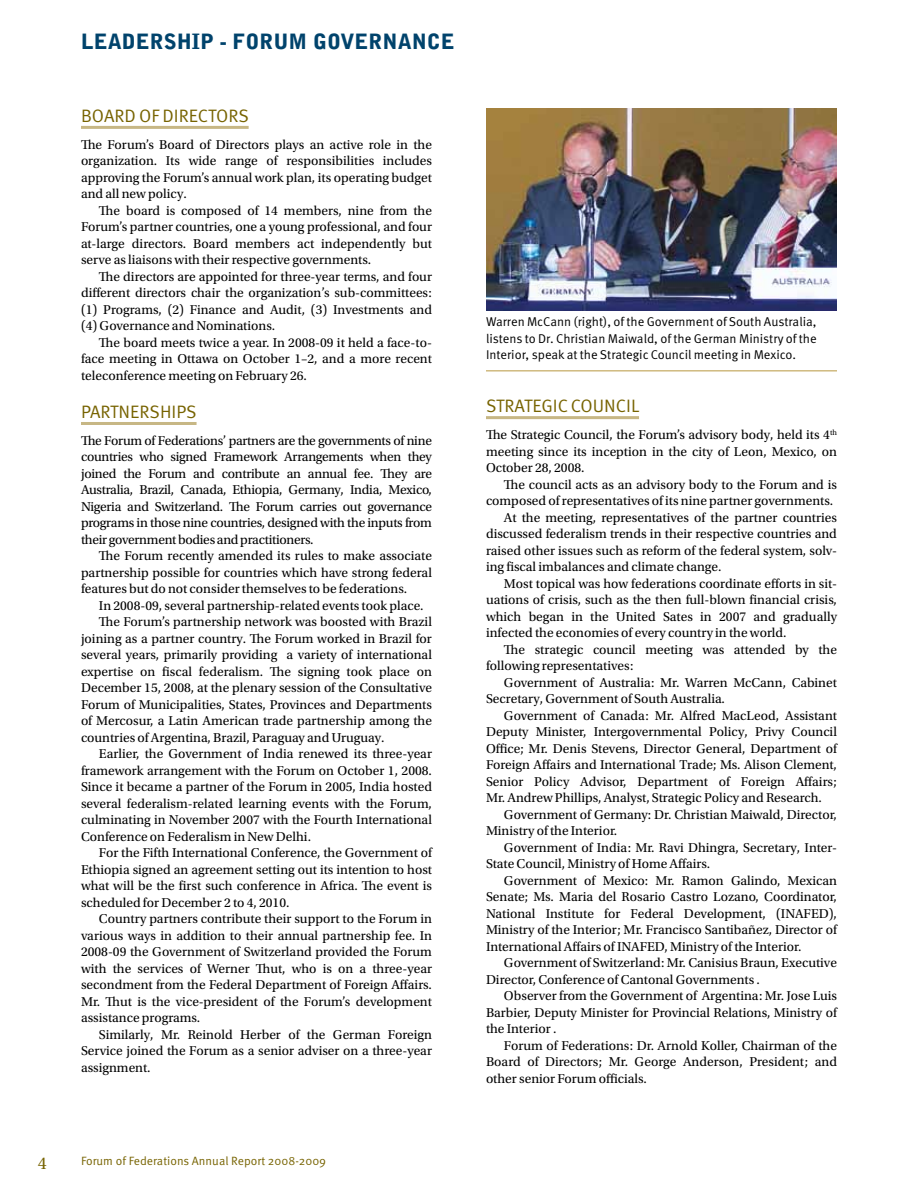
<style>
.page{position:relative;width:918px;height:1188px;background:#fff}
.page>*{position:absolute;margin:0;border:0;box-sizing:border-box;transform-origin:0 0}
.t1{font:900 21px "Bell Gothic Std";color:#00436c}
.t2{font:18px "Meta OT";color:#776300}
.t3{font:18px "Utopia Std";color:#776300}
.t4{font:13.5px/16.5px "Utopia Std";color:#000;text-align:justify}
.t5{font:12.75px/16.5px "Meta OT";color:#000;text-align:justify}
.t6{font:12px "Meta OT";color:#776300}
</style>
<div class="page">
<hr style="left:81px;top:126px;width:168px;height:3px;background:#c7b785">
<hr style="left:81px;top:422px;width:116px;height:3px;background:#c7b785">
<hr style="left:486px;top:416px;width:153px;height:3px;background:#c7b785">
<hr style="left:486px;top:370px;width:351px;height:2px;background:#d0ba7f">
<img style="left:486px;top:108px;width:351px;height:202px">
<h1 class="t1" style="left:81px;top:30px;width:375px">LEADERSHIP - FORUM G OVERNANC E</h1>
<h2 class="t2" style="left:81px;top:105px;width:23px">Board</h2>
<h2 class="t2" style="left:139px;top:105px;width:51px">of Directors</h2>
<p class="t4" style="left:81px;top:136px;width:353px">The Forum’s Board of Directors plays an active role in the organization. Its wide range of responsibilities includes approving the Forum’s annual work plan, its operating budget and all new policy.</p>
<p class="t4" style="left:81px;top:202px;width:353px;text-indent:18px">The board is composed of 14 members, nine from the Forum’s partner countries, one a young professional, and four at-large directors. Board members act independently but serve as liaisons with their respective governments.</p>
<p class="t4" style="left:81px;top:268px;width:353px;text-indent:18px">The directors are appointed for three-year terms, and four different directors chair the organization’s sub-committees: (1) Programs, (2) Finance and Audit, (3) Investments and (4) Governance and Nominations.</p>
<p class="t4" style="left:81px;top:334px;width:353px;text-indent:18px">The board meets twice a year. In 2008-09 it held a face-to&shy;face meeting in Ottawa on October 1–2, and a more recent teleconference meeting on February 26.</p>
<h2 class="t2" style="left:81px;top:401px;width:20px">Partners</h2>
<h2 class="t2" style="left:160px;top:401px;width:27px">hips</h2>
<p class="t4" style="left:81px;top:433px;width:353px">The Forum of Federations’ partners are the governments of nine countries who signed Framework Arrangements when they joined the Forum and contribute an annual fee. They are Australia, Brazil, Canada, Ethiopia, Germany, India, Mexico, Nigeria and Switzerland. The Forum carries out governance programs in those nine countries, designed with the inputs from their government bodies and practitioners.</p>
<p class="t4" style="left:81px;top:548px;width:353px;text-indent:18px">The Forum recently amended its rules to make associate partnership possible for countries which have strong federal features but do not consider themselves to be federations.</p>
<p class="t4" style="left:99px;top:598px;width:326px">In 2008-09, several partnership-related events took place.</p>
<p class="t4" style="left:99px;top:614px;width:334px">The Forum’s partnership network was boosted with Brazil</p>
<p class="t4" style="left:81px;top:631px;width:352px">joining as a partner country. The Forum worked in Brazil for</p>
<p class="t4" style="left:81px;top:647px;width:352px">several years, primarily providing a variety of international</p>
<p class="t4" style="left:81px;top:664px;width:352px">expertise on fiscal federalism. The signing took place on</p>
<p class="t4" style="left:81px;top:680px;width:352px">December 15, 2008, at the plenary session of the Consultative</p>
<p class="t4" style="left:81px;top:697px;width:353px">Forum of Municipalities, States, Provinces and Departments</p>
<p class="t4" style="left:81px;top:713px;width:353px">of Mercosur, a Latin American trade partnership among the</p>
<p class="t4" style="left:81px;top:730px;width:305px">countries of Argentina, Brazil, Paraguay and Uruguay.</p>
<p class="t4" style="left:99px;top:746px;width:335px">Earlier, the Government of India renewed its three-year</p>
<p class="t4" style="left:81px;top:763px;width:352px">framework arrangement with the Forum on October 1, 2008.</p>
<p class="t4" style="left:81px;top:779px;width:353px">Since it became a partner of the Forum in 2005, India hosted</p>
<p class="t4" style="left:81px;top:796px;width:352px">several federalism-related learning events with the Forum,</p>
<p class="t4" style="left:81px;top:812px;width:352px">culminating in November 2007 with the Fourth International</p>
<p class="t4" style="left:81px;top:829px;width:232px">Conference on Federalism in New Delhi.</p>
<p class="t4" style="left:99px;top:845px;width:334px">For the Fifth International Conference, the Government of</p>
<p class="t4" style="left:81px;top:862px;width:353px">Ethiopia signed an agreement setting out its intention to host</p>
<p class="t4" style="left:81px;top:878px;width:352px">what will be the first such conference in Africa. The event is</p>
<p class="t4" style="left:81px;top:895px;width:210px">scheduled for December 2 to 4, 2010.</p>
<p class="t4" style="left:99px;top:911px;width:335px">Country partners contribute their support to the Forum in</p>
<p class="t4" style="left:81px;top:928px;width:352px">various ways in addition to their annual partnership fee. In</p>
<p class="t4" style="left:81px;top:944px;width:353px">2008-09 the Government of Switzerland provided the Forum</p>
<p class="t4" style="left:81px;top:960px;width:353px">with the services of Werner Thut, who is on a three-year</p>
<p class="t4" style="left:81px;top:977px;width:352px">secondment from the Federal Department of Foreign Affairs.</p>
<p class="t4" style="left:81px;top:993px;width:352px">Mr. Thut is the vice-president of the Forum’s development</p>
<p class="t4" style="left:81px;top:1010px;width:121px">assistance programs.</p>
<p class="t4" style="left:99px;top:1026px;width:334px">Similarly, Mr. Reinold Herber of the German Foreign</p>
<p class="t4" style="left:81px;top:1043px;width:352px">Service joined the Forum as a senior adviser on a three-year</p>
<p class="t4" style="left:81px;top:1059px;width:71px">assignment.</p>
<h2 class="t3" style="left:38px;top:1153px;width:10px">4</h2>
<p class="t6" style="left:81px;top:1153px;width:247px">Forum of Federations Annual Report 2008-2009</p>
<p class="t5" style="left:486px;top:314px;width:332px">Warren McCann (right), of the Government of South Australia, listens to Dr. Christian Maiwald, of the German Ministry of the I nterior, speak at the Strategic Council meeting in Mexico.</p>
<h2 class="t2" style="left:486px;top:395px;width:21px">Strateg</h2>
<h2 class="t2" style="left:553px;top:395px;width:85px">ic Council</h2>
<p class="t4" style="left:486px;top:427px;width:353px">The Strategic Council, the Forum’s advisory body, held its 4<sup>th </sup>meeting since its inception in the city of Leon, Mexico, on October 28, 2008.</p>
<p class="t4" style="left:504px;top:476px;width:334px">The council acts as an advisory body to the Forum and is</p>
<p class="t4" style="left:486px;top:493px;width:349px">composed of representatives of its nine partner governments.</p>
<p class="t4" style="left:504px;top:509px;width:334px">At the meeting, representatives of the partner countries</p>
<p class="t4" style="left:486px;top:526px;width:352px">discussed federalism trends in their respective countries and</p>
<p class="t4" style="left:486px;top:542px;width:352px">raised other issues such as reform of the federal system, solv-</p>
<p class="t4" style="left:486px;top:559px;width:237px">ing fiscal imbalances and climate change.</p>
<p class="t4" style="left:504px;top:575px;width:335px">Most topical was how federations coordinate efforts in sit-</p>
<p class="t4" style="left:486px;top:592px;width:353px">uations of crisis, such as the then full-blown financial crisis,</p>
<p class="t4" style="left:486px;top:608px;width:353px">which began in the United Sates in 2007 and gradually</p>
<p class="t4" style="left:486px;top:625px;width:302px">infected the economies of every country in the world.</p>
<p class="t4" style="left:504px;top:641px;width:335px">The strategic council meeting was attended by the</p>
<p class="t4" style="left:486px;top:658px;width:149px">following representatives:</p>
<p class="t4" style="left:504px;top:674px;width:334px">Government of Australia: Mr. Warren McCann, Cabinet</p>
<p class="t4" style="left:486px;top:691px;width:241px">Secretary, Government of South Australia.</p>
<p class="t4" style="left:504px;top:707px;width:335px">Government of Canada: Mr. Alfred MacLeod, Assistant</p>
<p class="t4" style="left:486px;top:724px;width:352px">Deputy Minister, Intergovernmental Policy, Privy Council</p>
<p class="t4" style="left:486px;top:740px;width:353px">Office; Mr. Denis Stevens, Director General, Department of</p>
<p class="t4" style="left:486px;top:757px;width:353px">Foreign Affairs and International Trade; Ms. Alison Clement,</p>
<p class="t4" style="left:486px;top:773px;width:352px">Senior Policy Advisor, Department of Foreign Affairs;</p>
<p class="t4" style="left:486px;top:790px;width:337px">Mr. Andrew Phillips, Analyst, Strategic Policy and Research.</p>
<p class="t4" style="left:504px;top:806px;width:335px">Government of Germany: Dr. Christian Maiwald, Director,</p>
<p class="t4" style="left:486px;top:823px;width:133px">Ministry of the Interior.</p>
<p class="t4" style="left:504px;top:839px;width:335px">Government of India: Mr. Ravi Dhingra, Secretary, Inter-</p>
<p class="t4" style="left:486px;top:856px;width:226px">State Council, Ministry of Home Affairs.</p>
<p class="t4" style="left:504px;top:872px;width:334px">Government of Mexico: Mr. Ramon Galindo, Mexican</p>
<p class="t4" style="left:486px;top:889px;width:353px">Senate; Ms. Maria del Rosario Castro Lozano, Coordinator,</p>
<p class="t4" style="left:486px;top:905px;width:352px">National Institute for Federal Development, (INAFED),</p>
<p class="t4" style="left:486px;top:922px;width:353px">Ministry of the Interior; Mr. Francisco Santibañez, Director of</p>
<p class="t4" style="left:486px;top:938px;width:317px">International Affairs of INAFED, Ministry of the Interior.</p>
<p class="t4" style="left:504px;top:955px;width:334px">Government of Switzerland: Mr. Canisius Braun, Executive</p>
<p class="t4" style="left:486px;top:971px;width:275px">Director, Conference of Cantonal Governments .</p>
<p class="t4" style="left:504px;top:988px;width:335px">Observer from the Government of Argentina: Mr. Jose Luis</p>
<p class="t4" style="left:486px;top:1004px;width:352px">Barbier, Deputy Minister for Provincial Relations, Ministry of</p>
<p class="t4" style="left:486px;top:1021px;width:72px">the Interior .</p>
<p class="t4" style="left:504px;top:1037px;width:334px">Forum of Federations: Dr. Arnold Koller, Chairman of the</p>
<p class="t4" style="left:486px;top:1054px;width:353px">Board of Directors; Mr. George Anderson, President; and</p>
<p class="t4" style="left:486px;top:1070px;width:162px">other senior Forum officials.</p>
</div>
